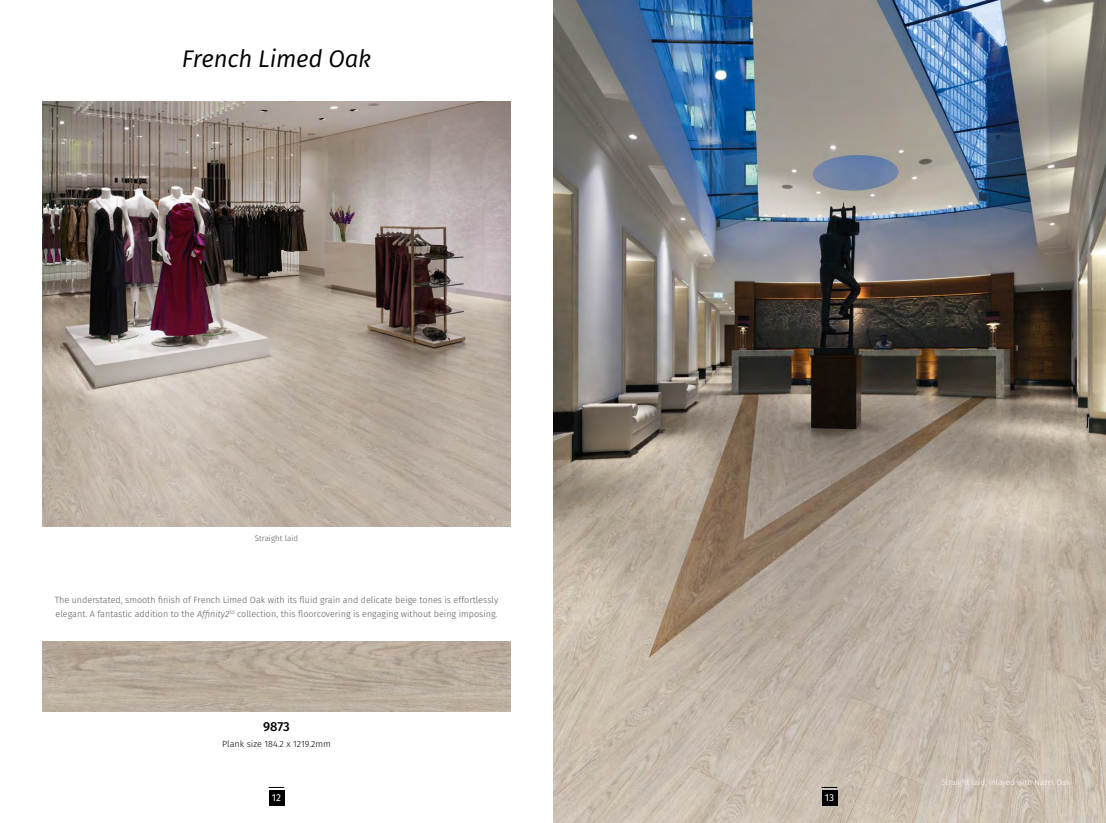
<style>
.page{position:relative;width:1106px;height:823px;background:#fff}
.page>*{position:absolute;margin:0;border:0;box-sizing:border-box;transform-origin:0 0}
.t1{font:italic 24px "Fira Sans";letter-spacing:-.01em;color:#000}
.t2{font:500 13px "Fira Sans";color:#000}
.t3{font:10px "Fira Sans";color:#fff}
.t4{font:300 9px/14px "Fira Sans";color:#575756}
.t5{font:300 9px "Fira Sans";color:#000}
.t6{font:300 8px "Fira Sans";color:#fff}
.t7{font:300 8px "Fira Sans";color:#575756}
.s1{font-style:italic}
</style>
<div class="page">
<img style="left:43px;top:102px;width:467px;height:424px">
<img style="left:553px;top:0;width:553px;height:822px">
<div style="left:821px;top:789px;width:16px;height:15px;background:#000"></div>
<svg style="left:821px;top:786px;width:16px;height:1px"></svg>
<div style="left:269px;top:789px;width:15px;height:15px;background:#000"></div>
<svg style="left:269px;top:786px;width:15px;height:1px"></svg>
<img style="left:43px;top:641px;width:467px;height:70px">
<h1 class="t1" style="left:182px;top:41px;width:191px">French Limed Oak</h1>
<p class="t7" style="left:255px;top:532px;width:45px">Straight laid</p>
<p class="t4" style="left:55px;top:592px;width:445px">The understated, smooth finish of French Limed Oak with its fluid grain and delicate beige tones is effortlessly elegant. A fantastic addition to the <span class="s1">Affinity2</span><sup>55</sup> collection, this floorcovering is engaging without being imposing.</p>
<h2 class="t2" style="left:263px;top:715px;width:28px">9873</h2>
<p class="t5" style="left:222px;top:736px;width:110px">Plank size 184.2 x 1219.2mm</p>
<p class="t3" style="left:272px;top:789px;width:11px">12</p>
<p class="t3" style="left:824px;top:789px;width:11px">13</p>
<p class="t6" style="left:941px;top:776px;width:130px">Straight laid, inlayed with Hazel Oak</p>
</div>
